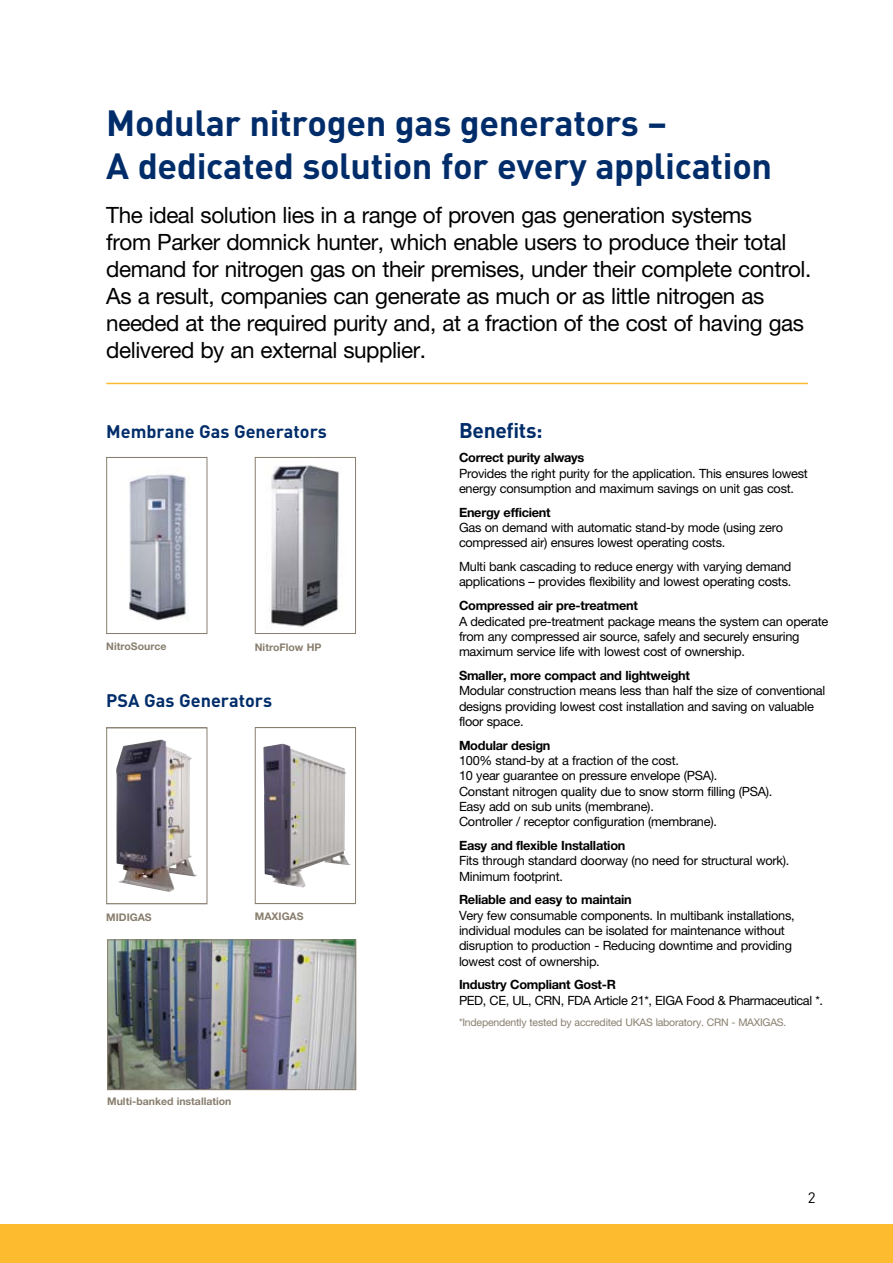
<style>
.page{position:relative;width:893px;height:1263px;background:#fff}
.page>*{position:absolute;margin:0;border:0;box-sizing:border-box;transform-origin:0 0}
.t1{font:700 36px/43.2px "DIN";letter-spacing:-.01em;color:#002d6a}
.t2{font:22.5px/27px "Helvetica Neue LT Std";letter-spacing:-.02em;color:#000}
.t3{font:700 21px "DIN";letter-spacing:-.015em;color:#002d6a}
.t4{font:700 18px "DIN";color:#002d6a}
.t5{font:15px "DIN";color:#000}
.t6{font:12.75px/15.3px "Helvetica Neue LT Std";letter-spacing:-.02em;color:#000}
.t7{font:700 12.75px "Helvetica Neue LT Std";letter-spacing:-.02em;color:#000}
.t8{font:700 10.5px "Helvetica Neue LT Std";color:#887e6e}
.t9{font:10.5px "Helvetica Neue LT Std";letter-spacing:-.02em;color:#887e6e}
</style>
<div class="page">
<hr style="left:106px;top:383px;width:702px;height:1px;background:#fdbb30">
<svg style="left:129px;top:474px;width:61px;height:147px;background:#a9adb8"></svg>
<div style="left:106px;top:457px;width:101px;height:177px;border:1px solid #887e6e"></div>
<svg style="left:116px;top:739px;width:81px;height:153px"></svg>
<div style="left:106px;top:727px;width:101px;height:177px;border:1px solid #887e6e"></div>
<img style="left:109px;top:941px;width:245px;height:147px">
<div style="left:107px;top:939px;width:249px;height:151px;border:1px solid #887e6e"></div>
<svg style="left:263px;top:743px;width:88px;height:145px"></svg>
<div style="left:255px;top:727px;width:101px;height:177px;border:1px solid #887e6e"></div>
<img style="left:271px;top:465px;width:68px;height:162px">
<div style="left:255px;top:457px;width:101px;height:177px;border:1px solid #887e6e"></div>
<div style="left:0;top:1225px;width:893px;height:38px;background:#fdbb30"></div>
<h1 class="t1" style="left:106px;top:100px;width:667px">Modular nitrogen gas generators –<br>A dedicated solution for every application</h1>
<p class="t2" style="left:106px;top:202px;width:706px">The ideal solution lies in a range of proven gas generation systems<br>from Parker domnick hunter, which enable users to produce their total demand for nitrogen gas on their premises, under their complete control.<br>As a result, companies can generate as much or as little nitrogen as needed at the required purity and, at a fraction of the cost of having gas delivered by an external supplier.</p>
<h3 class="t4" style="left:106px;top:419px;width:222px">Membrane Gas Generators</h3>
<p class="t8" style="left:106px;top:640px;width:62px">NitroSource</p>
<p class="t8" style="left:255px;top:641px;width:68px">NitroFlow HP</p>
<h3 class="t4" style="left:106px;top:689px;width:167px">PSA Gas Generators</h3>
<p class="t8" style="left:106px;top:911px;width:47px">MIDIGAS</p>
<p class="t8" style="left:255px;top:910px;width:50px">MAXIGAS</p>
<p class="t8" style="left:107px;top:1095px;width:126px">Multi-banked installation</p>
<h3 class="t3" style="left:459px;top:417px;width:85px">Benefits:</h3>
<p class="t7" style="left:459px;top:450px;width:127px">Correct purity always</p>
<p class="t6" style="left:459px;top:465px;width:350px">Provides the right purity for the application. This ensures lowest energy consumption and maximum savings on unit gas cost.</p>
<p class="t7" style="left:459px;top:504px;width:93px">Energy efficient</p>
<p class="t6" style="left:459px;top:520px;width:325px">Gas on demand with automatic stand-by mode (using zero compressed air) ensures lowest operating costs.</p>
<p class="t6" style="left:459px;top:559px;width:334px">Multi bank cascading to reduce energy with varying demand applications – provides flexibility and lowest operating costs.</p>
<p class="t7" style="left:459px;top:598px;width:180px">Compressed air pre-treatment</p>
<p class="t6" style="left:459px;top:613px;width:371px">A dedicated pre-treatment package means the system can operate from any compressed air source, safely and securely ensuring maximum service life with lowest cost of ownership.</p>
<p class="t7" style="left:459px;top:667px;width:233px">Smaller, more compact and lightweight</p>
<p class="t6" style="left:459px;top:683px;width:368px">Modular construction means less than half the size of conventional designs providing lowest cost installation and saving on valuable floor space.</p>
<p class="t7" style="left:459px;top:737px;width:93px">Modular design</p>
<p class="t6" style="left:459px;top:752px;width:315px">100% stand-by at a fraction of the cost.<br>10 year guarantee on pressure envelope (PSA).<br>Constant nitrogen quality due to snow storm filling (PSA).<br>Easy add on sub units (membrane).<br>Controller / receptor configuration (membrane).</p>
<p class="t7" style="left:459px;top:837px;width:168px">Easy and flexible Installation</p>
<p class="t6" style="left:459px;top:853px;width:332px">Fits through standard doorway (no need for structural work).<br>Minimum footprint.</p>
<p class="t7" style="left:459px;top:892px;width:174px">Reliable and easy to maintain</p>
<p class="t6" style="left:459px;top:907px;width:337px">Very few consumable components. In multibank installations, individual modules can be isolated for maintenance without disruption to production - Reducing downtime and providing lowest cost of ownership.</p>
<p class="t7" style="left:459px;top:977px;width:158px">Industry Compliant Gost-R</p>
<p class="t6" style="left:459px;top:992px;width:366px">PED, CE, UL, CRN, FDA Article 21*, EIGA Food &amp; Pharmaceutical *.</p>
<p class="t9" style="left:459px;top:1016px;width:329px">*Independently tested by accredited UKAS laboratory. CRN - MAXIGAS.</p>
<p class="t5" style="left:808px;top:1188px;width:9px">2</p>
</div>
